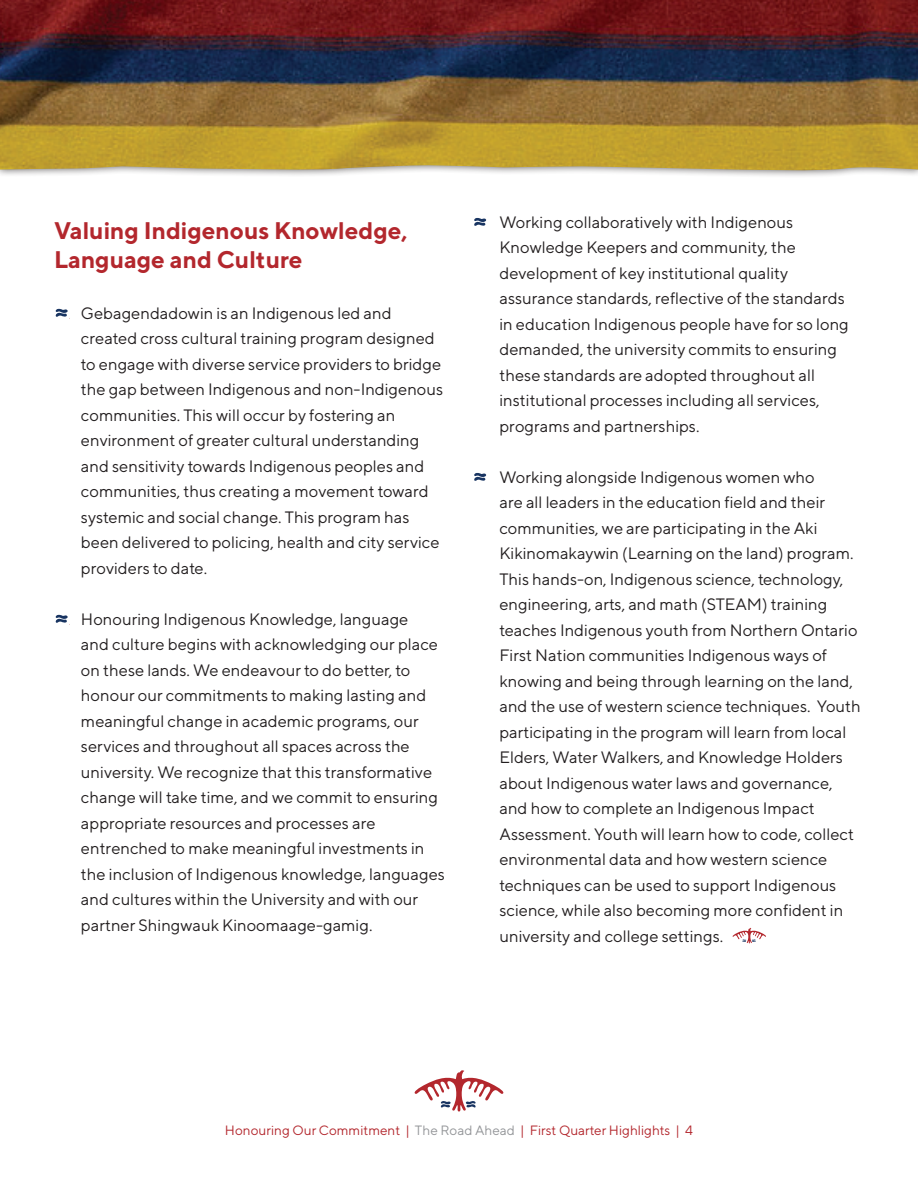
<style>
.page{position:relative;width:918px;height:1188px;background:#fff}
.page>*{position:absolute;margin:0;border:0;box-sizing:border-box;transform-origin:0 0}
.t1{font:700 24px/28.8px "TT Norms";color:#b3272d}
.t2{font:16.5px/25.5px "TT Norms";color:#231f20}
.t3{font:13.5px "TT Norms";color:#b3272d}
.s1{color:#939598}
</style>
<div class="page">
<svg style="left:415px;top:1070px;width:88px;height:42px"></svg>
<div style="left:0;top:0;width:918px;height:179px;background:#231f20;opacity:.75"></div>
<img style="left:0;top:0;width:918px;height:172px">
<svg style="left:55px;top:308px;width:13px;height:9px"></svg>
<svg style="left:55px;top:614px;width:13px;height:9px"></svg>
<svg style="left:474px;top:218px;width:13px;height:8px"></svg>
<svg style="left:474px;top:473px;width:13px;height:8px"></svg>
<svg style="left:733px;top:928px;width:33px;height:15px"></svg>
<h1 class="t1" style="left:54px;top:216px;width:355px">Valuing Indigenous Knowledge,<br>Language and Culture</h1>
<p class="t2" style="left:81px;top:300px;width:364px">Gebagendadowin is an Indigenous led and created cross cultural training program designed to engage with diverse service providers to bridge the gap between Indigenous and non-Indigenous communities. This will occur by fostering an environment of greater cultural understanding and sensitivity towards Indigenous peoples and communities, thus creating a movement toward systemic and social change. This program has been delivered to policing, health and city service providers to date.</p>
<p class="t2" style="left:81px;top:606px;width:365px">Honouring Indigenous Knowledge, language<br>and culture begins with acknowledging our place on these lands. We endeavour to do better, to honour our commitments to making lasting and meaningful change in academic programs, our services and throughout all spaces across the university. We recognize that this transformative change will take time, and we commit to ensuring appropriate resources and processes are entrenched to make meaningful investments in the inclusion of Indigenous knowledge, languages and cultures within the University and with our partner Shingwauk Kinoomaage-gamig.</p>
<p class="t2" style="left:499px;top:209px;width:351px">Working collaboratively with Indigenous Knowledge Keepers and community, the development of key institutional quality assurance standards, reflective of the standards in education Indigenous people have for so long demanded, the university commits to ensuring these standards are adopted throughout all institutional processes including all services, programs and partnerships.</p>
<p class="t2" style="left:499px;top:464px;width:363px">Working alongside Indigenous women who<br>are all leaders in the education field and their communities, we are participating in the Aki Kikinomakaywin (Learning on the land) program.<br>This hands-on, Indigenous science, technology, engineering, arts, and math (STEAM) training teaches Indigenous youth from Northern Ontario First Nation communities Indigenous ways of knowing and being through learning on the land, and the use of western science techniques. Youth participating in the program will learn from local Elders, Water Walkers, and Knowledge Holders about Indigenous water laws and governance, and how to complete an Indigenous Impact Assessment. Youth will learn how to code, collect environmental data and how western science techniques can be used to support Indigenous science, while also becoming more confident in university and college settings.</p>
<p class="t3" style="left:225px;top:1122px;width:470px">Honouring Our Commitment | <span class="s1">The Road Ahead</span> | First Quarter Highlights | 4</p>
</div>
